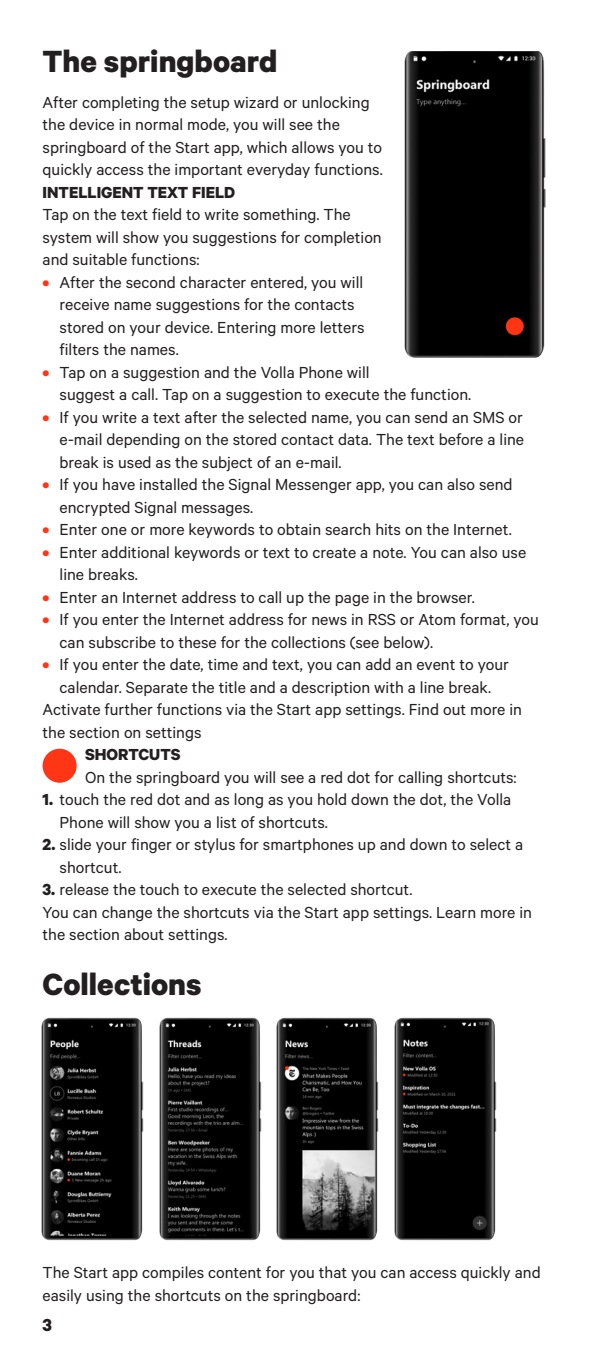
<style>
.page{position:relative;width:596px;height:1361px;background:#fff}
.page>*{position:absolute;margin:0;border:0;box-sizing:border-box;transform-origin:0 0}
.Page_Title{font:700 34.5px "Calibre";color:#231f20}
.t1{font:700 19.5px "Calibre";color:#231f20}
.Small_Paragraph{font:18px/22.5px "Calibre";color:#231f20}
.All_caps_subtitle{font:700 18px "Calibre";color:#231f20}
.s1{font-weight:700;color:#ff3615}
.s2{font-weight:700}
</style>
<div class="page">
<img style="left:41px;top:1017px;width:77px;height:224px">
<img style="left:118px;top:1017px;width:117px;height:224px">
<img style="left:235px;top:1017px;width:118px;height:224px">
<img style="left:353px;top:1017px;width:144px;height:224px">
<div style="left:43px;top:749px;width:34px;height:34px;background:#ff3615;border-radius:50%"></div>
<img style="left:404px;top:51px;width:142px;height:307px">
<p class="Page_Title" style="left:43px;top:40px;width:236px">The springboard</p>
<p class="Small_Paragraph" style="left:43px;top:90px;width:341px">After completing the setup wizard or unlocking the device in normal mode, you will see the springboard of the Start app, which allows you to quickly access the important everyday functions.</p>
<p class="All_caps_subtitle" style="left:43px;top:181px;width:194px">INTELLIGENT TEXT FIELD</p>
<p class="Small_Paragraph" style="left:43px;top:203px;width:340px">Tap on the text field to write something. The system will show you suggestions for completion and suitable functions:</p>
<p class="Small_Paragraph" style="left:60px;top:270px;width:306px;text-indent:-17px"><span class="s1">•</span> After the second character entered, you will receive name suggestions for the contacts stored on your device. Entering more letters filters the names.</p>
<p class="Small_Paragraph" style="left:60px;top:360px;width:413px;text-indent:-17px"><span class="s1">•</span> Tap on a suggestion and the Volla Phone will<br>suggest a call. Tap on a suggestion to execute the function.</p>
<p class="Small_Paragraph" style="left:60px;top:405px;width:466px;text-align:justify;text-indent:-17px"><span class="s1">•</span> If you write a text after the selected name, you can send an SMS or e-mail depending on the stored contact data. The text before a line break is used as the subject of an e-mail.</p>
<p class="Small_Paragraph" style="left:60px;top:473px;width:454px;text-indent:-17px"><span class="s1">•</span> If you have installed the Signal Messenger app, you can also send encrypted Signal messages.</p>
<p class="Small_Paragraph" style="left:43px;top:518px;width:470px"><span class="s1">•</span> Enter one or more keywords to obtain search hits on the Internet.</p>
<p class="Small_Paragraph" style="left:60px;top:540px;width:468px;text-indent:-17px"><span class="s1">•</span> Enter additional keywords or text to create a note. You can also use line breaks.</p>
<p class="Small_Paragraph" style="left:43px;top:585px;width:433px"><span class="s1">•</span> Enter an Internet address to call up the page in the browser.</p>
<p class="Small_Paragraph" style="left:60px;top:608px;width:480px;text-indent:-17px"><span class="s1">•</span> If you enter the Internet address for news in RSS or Atom format, you can subscribe to these for the collections (see below).</p>
<p class="Small_Paragraph" style="left:43px;top:653px;width:467px;text-align:center"><span class="s1">•</span> If you enter the date, time and text, you can add an event to your calendar. Separate the title and a description with a line break.</p>
<p class="Small_Paragraph" style="left:43px;top:698px;width:480px">Activate further functions via the Start app settings. Find out more in the section on settings</p>
<p class="All_caps_subtitle" style="left:85px;top:744px;width:97px">SHORTCUTS</p>
<p class="Small_Paragraph" style="left:85px;top:765px;width:432px">On the springboard you will see a red dot for calling shortcuts:</p>
<p class="Small_Paragraph" style="left:60px;top:788px;width:453px;text-indent:-17px"><span class="s2">1.</span> touch the red dot and as long as you hold down the dot, the Volla<br>Phone will show you a list of shortcuts.</p>
<p class="Small_Paragraph" style="left:60px;top:833px;width:465px;text-indent:-17px"><span class="s2">2.</span> slide your finger or stylus for smartphones up and down to select a shortcut.</p>
<p class="Small_Paragraph" style="left:43px;top:878px;width:371px"><span class="s2">3.</span> release the touch to execute the selected shortcut.</p>
<p class="Small_Paragraph" style="left:43px;top:900px;width:490px">You can change the shortcuts via the Start app settings. Learn more in the section about settings.</p>
<p class="Page_Title" style="left:43px;top:963px;width:160px">Collections</p>
<p class="Small_Paragraph" style="left:43px;top:1260px;width:499px">The Start app compiles content for you that you can access quickly and easily using the shortcuts on the springboard:</p>
<p class="t1" style="left:43px;top:1313px;width:11px">3</p>
</div>
